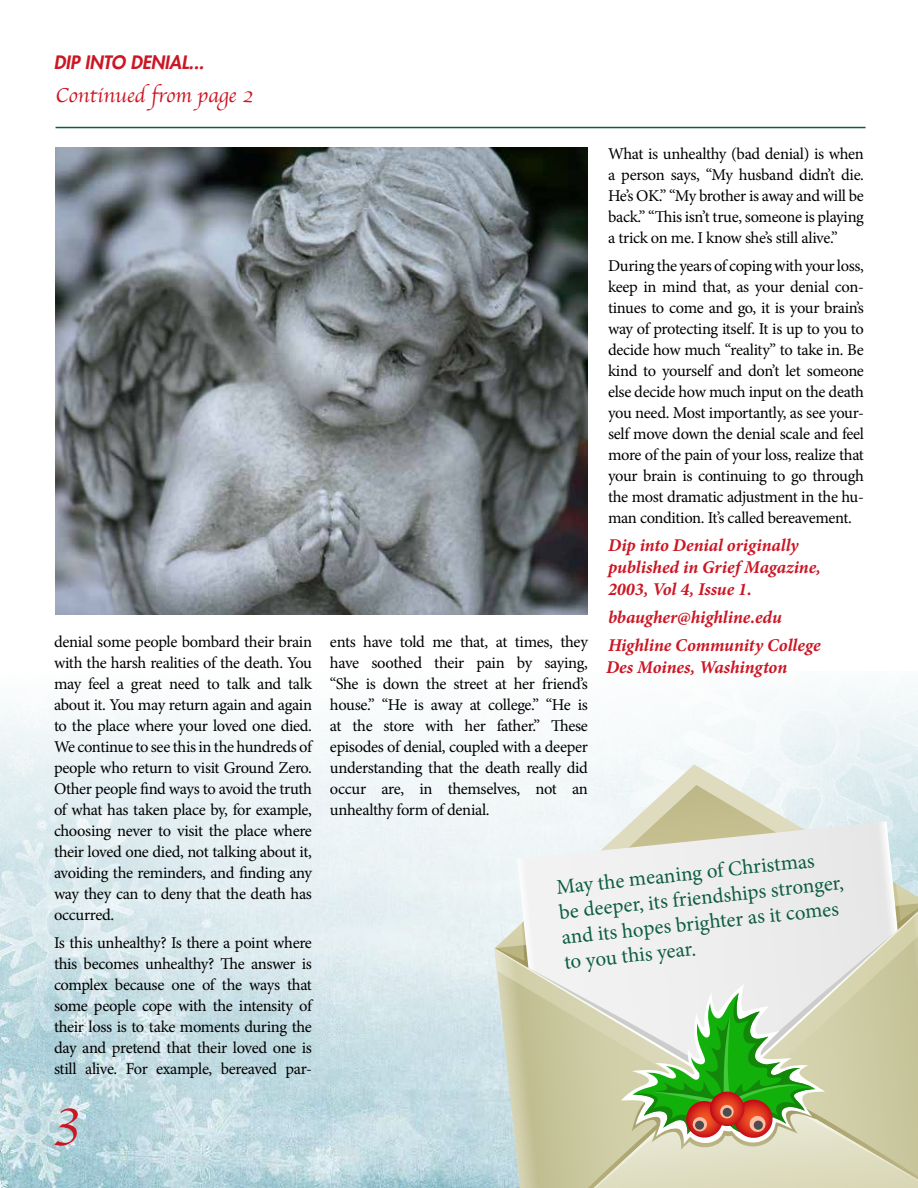
<style>
.page{position:relative;width:918px;height:1188px;background:#fff}
.page>*{position:absolute;margin:0;border:0;box-sizing:border-box;transform-origin:0 0}
.t1{font:57px "Apple Chancery";color:#cc1624}
.t2{font:21px/25.2px "Minion Pro";color:#0d5d42}
.t3{font:21px "Apple Chancery";color:#cc1624}
.t4{font:italic 700 18px/21.6px "Minion Pro";letter-spacing:-.005em;color:#cc1624}
.t5{font:italic 800 18px "Futura Std";color:#cc1624}
.t6{font:16.5px/21px "Minion Pro";letter-spacing:-.02em;color:#000;text-align:justify}
</style>
<div class="page">
<img style="left:0;top:687px;width:918px;height:501px">
<svg style="left:495px;top:764px;width:423px;height:118px"></svg>
<svg style="left:517px;top:821px;width:400px;height:90px"></svg>
<svg style="left:495px;top:1109px;width:93px;height:79px"></svg>
<svg style="left:495px;top:1089px;width:93px;height:20px"></svg>
<svg style="left:495px;top:911px;width:423px;height:178px"></svg>
<svg style="left:588px;top:984px;width:330px;height:204px"></svg>
<hr style="left:56px;top:127px;width:810px;height:1px;background:#0d5d42">
<img style="left:56px;top:147px;width:532px;height:468px">
<p class="t5" style="left:54px;top:51px;width:152px">DIP INTO DENIAL...</p>
<p class="t3" style="left:56px;top:78px;width:200px">Continued from page 2</p>
<p class="t6" style="left:54px;top:631px;width:260px">denial some people bombard their brain with the harsh realities of the death. You may feel a great need to talk and talk about it. You may return again and again to the place where your loved one died.<br>We continue to see this in the hundreds of people who return to visit Ground Zero.<br>Other people find ways to avoid the truth of what has taken place by, for example, choosing never to visit the place where their loved one died, not talking about it, avoiding the reminders, and finding any way they can to deny that the death has occurred.</p>
<p class="t6" style="left:54px;top:932px;width:260px">Is this unhealthy? Is there a point where this becomes unhealthy? The answer is complex because one of the ways that some people cope with the intensity of their loss is to take moments during the day and pretend that their loved one is still alive. For example, bereaved par-</p>
<h1 class="t1" style="left:54px;top:1073px;width:28px">3</h1>
<p class="t6" style="left:330px;top:631px;width:260px">ents have told me that, at times, they have soothed their pain by saying, “She is down the street at her friend’s house.” “He is away at college.” “He is at the store with her father.” These episodes of denial, coupled with a deeper understanding that the death really did occur are, in themselves, not an unhealthy form of denial.</p>
<p class="t6" style="left:608px;top:144px;width:257px">What is unhealthy (bad denial) is when a person says, “My husband didn’t die.<br>He’s OK.” “My brother is away and will be back.” “This isn’t true, someone is playing a trick on me. I know she’s still alive.”</p>
<p class="t6" style="left:608px;top:255px;width:257px">During the years of coping with your loss, keep in mind that, as your denial con&shy;tinues to come and go, it is your brain’s way of protecting itself. It is up to you to decide how much “reality” to take in. Be kind to yourself and don’t let someone else decide how much input on the death you need. Most importantly, as see your&shy;self move down the denial scale and feel more of the pain of your loss, realize that your brain is continuing to go through the most dramatic adjustment in the hu&shy;man condition. It’s called bereavement.</p>
<p class="t4" style="left:608px;top:534px;width:214px">Dip into Denial originally published in Grief Magazine,<br>2003, Vol 4, Issue 1.</p>
<p class="t4" style="left:608px;top:603px;width:214px;line-height:28.3px">bbaugher@highline.edu<br>Highline Community College</p>
<p class="t4" style="left:606px;top:656px;width:183px">Des Moines, Washington</p>
<p class="t2" style="left:555px;top:875px;width:288px;rotate:-6deg">May the meaning of Christmas<br>be deeper, its friendships stronger, and its hopes brighter as it comes to you this year.</p>
</div>
